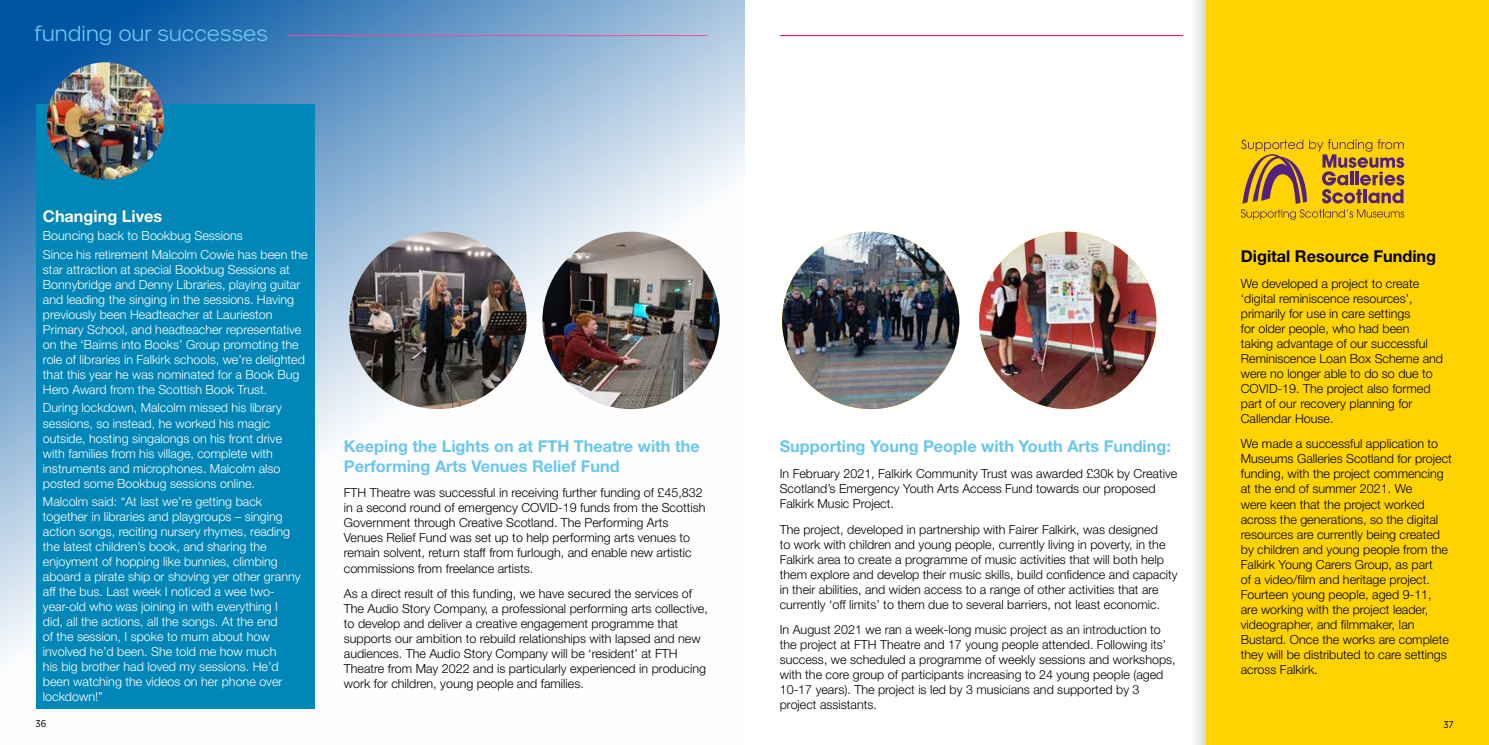
<style>
.page{position:relative;width:1489px;height:745px;background:#fff}
.page>*{position:absolute;margin:0;border:0;box-sizing:border-box;transform-origin:0 0}
.t1{font:300 20px "Urbane";letter-spacing:.005em;color:#69c6ef}
.t2{font:700 16.25px/19.5px "Helvetica Neue LT Std";color:#69c6ef}
.t3{font:700 16.25px "Helvetica Neue LT Std";color:#000}
.t4{font:700 16.25px "Helvetica Neue LT Std";color:#fff}
.t5{font:300 12.5px/15px "Helvetica Neue LT Std";color:#000}
.t6{font:300 12.5px/15px "Helvetica Neue LT Std";color:#fff}
.t7{font:10px "Gotham Narrow";color:#000}
</style>
<div class="page">
<svg style="left:0;top:0;width:744px;height:709px"></svg>
<div style="left:36px;top:104px;width:279px;height:505px;background:#0087b7"></div>
<div style="left:1186px;top:0;width:302px;height:744px;background:#000;opacity:.24"></div>
<div style="left:1206px;top:0;width:282px;height:744px;background:#ffd300"></div>
<hr style="left:779px;top:35px;width:403px;height:1px;background:#e6007d">
<img style="left:349px;top:231px;width:177px;height:178px;border-radius:88px">
<img style="left:542px;top:231px;width:177px;height:178px;border-radius:89px">
<img style="left:782px;top:231px;width:177px;height:178px;border-radius:88px">
<img style="left:979px;top:231px;width:177px;height:178px;border-radius:89px">
<hr style="left:287px;top:35px;width:421px;height:1px;background:#ea5096">
<img style="left:47px;top:62px;width:117px;height:117px;border-radius:59px">
<svg style="left:1240px;top:139px;width:164px;height:81px"></svg>
<div style="left:36px;top:203px;width:279px;height:505px;background:#0087b7"></div>
<h1 class="t1" style="left:35px;top:21px;width:235px">funding our successes</h1>
<h2 class="t4" style="left:43px;top:206px;width:121px">Changing Lives</h2>
<p class="t6" style="left:43px;top:226px;width:266px;line-height:18.5px">Bouncing back to Bookbug Sessions<br>Since his retirement Malcolm Cowie has been the</p>
<p class="t6" style="left:43px;top:261px;width:263px">star attraction at special Bookbug Sessions at Bonnybridge and Denny Libraries, playing guitar and leading the singing in the sessions. Having previously been Headteacher at Laurieston Primary School, and headteacher representative on the ‘Bairns into Books’ Group promoting the role of libraries in Falkirk schools, we’re delighted that this year he was nominated for a Book Bug Hero Award from the Scottish Book Trust.</p>
<p class="t6" style="left:43px;top:400px;width:241px">During lockdown, Malcolm missed his library sessions, so instead, he worked his magic outside, hosting singalongs on his front drive with families from his village, complete with instruments and microphones. Malcolm also posted some Bookbug sessions online.</p>
<p class="t6" style="left:43px;top:493px;width:259px">Malcolm said: “At last we’re getting back together in libraries and playgroups – singing action songs, reciting nursery rhymes, reading the latest children’s book, and sharing the enjoyment of hopping like bunnies, climbing aboard a pirate ship or shoving yer other granny aff the bus. Last week I noticed a wee two&shy;year-old who was joining in with everything I did, all the actions, all the songs. At the end<br>of the session, I spoke to mum about how involved he’d been. She told me how much<br>his big brother had loved my sessions. He’d been watching the videos on her phone over lockdown!”</p>
<h2 class="t2" style="left:344px;top:436px;width:357px">Keeping the Lights on at FTH Theatre with the<br>Performing Arts Venues Relief Fund</h2>
<p class="t5" style="left:344px;top:485px;width:363px">FTH Theatre was successful in receiving further funding of £45,832 in a second round of emergency COVID-19 funds from the Scottish Government through Creative Scotland. The Performing Arts Venues Relief Fund was set up to help performing arts venues to remain solvent, return staff from furlough, and enable new artistic commissions from freelance artists.</p>
<p class="t5" style="left:344px;top:585px;width:365px">As a direct result of this funding, we have secured the services of The Audio Story Company, a professional performing arts collective, to develop and deliver a creative engagement programme that supports our ambition to rebuild relationships with lapsed and new audiences. The Audio Story Company will be ‘resident’ at FTH Theatre from May 2022 and is particularly experienced in producing work for children, young people and families.</p>
<h2 class="t2" style="left:779px;top:436px;width:392px">Supporting Young People with Youth Arts Funding:</h2>
<p class="t5" style="left:779px;top:465px;width:399px">In February 2021, Falkirk Community Trust was awarded £30k by Creative<br>Scotland’s Emergency Youth Arts Access Fund towards our proposed<br>Falkirk Music Project.</p>
<p class="t5" style="left:779px;top:521px;width:399px">The project, developed in partnership with Fairer Falkirk, was designed<br>to work with children and young people, currently living in poverty, in the Falkirk area to create a programme of music activities that will both help them explore and develop their music skills, build confidence and capacity in their abilities, and widen access to a range of other activities that are currently ‘off limits’ to them due to several barriers, not least economic.</p>
<p class="t5" style="left:779px;top:621px;width:397px">In August 2021 we ran a week-long music project as an introduction to the project at FTH Theatre and 17 young people attended. Following its’ success, we scheduled a programme of weekly sessions and workshops, with the core group of participants increasing to 24 young people (aged 10-17 years). The project is led by 3 musicians and supported by 3 project assistants.</p>
<h2 class="t3" style="left:1240px;top:246px;width:197px">Digital Resource Funding</h2>
<p class="t5" style="left:1240px;top:275px;width:204px">We developed a project to create ‘digital reminiscence resources’, primarily for use in care settings<br>for older people, who had been taking advantage of our successful<br>Reminiscence Loan Box Scheme and were no longer able to do so due to<br>COVID-19. The project also formed part of our recovery planning for<br>Callendar House.</p>
<p class="t5" style="left:1240px;top:436px;width:212px">We made a successful application to Museums Galleries Scotland for project funding, with the project commencing at the end of summer 2021. We<br>were keen that the project worked across the generations, so the digital resources are currently being created by children and young people from the Falkirk Young Carers Group, as part<br>of a video/film and heritage project.<br>Fourteen young people, aged 9-11,<br>are working with the project leader, videographer, and filmmaker, Ian Bustard. Once the works are complete they will be distributed to care settings across Falkirk.</p>
<p class="t7" style="left:35px;top:717px;width:12px">36</p>
<p class="t7" style="left:1443px;top:717px;width:12px">37</p>
</div>
